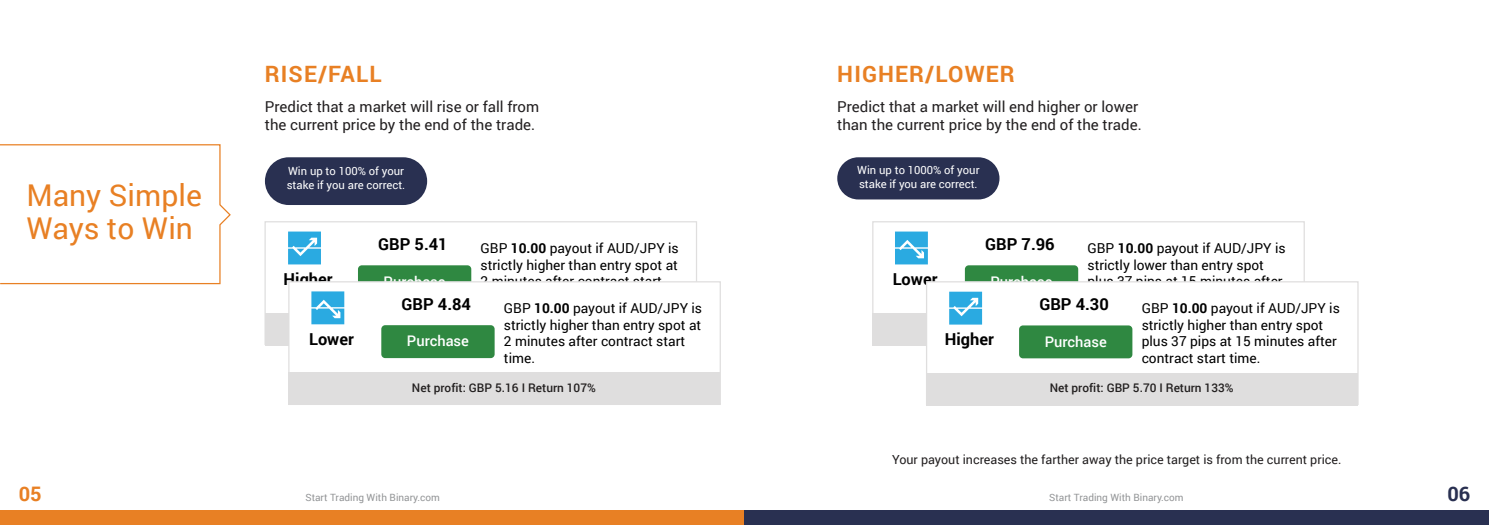
<style>
.page{position:relative;width:1489px;height:525px;background:#fff}
.page>*{position:absolute;margin:0;border:0;box-sizing:border-box;transform-origin:0 0}
.t1{font:30px/32.5px "Roboto";color:#e88024}
.t2{font:700 22.5px "Roboto";letter-spacing:.05em;color:#e88024}
.t3{font:700 20px "Roboto";color:#e88024}
.t4{font:700 20px "Roboto";color:#293051}
.t5{font:700 16.5px "Roboto";color:#010101}
.t6{font:15px/18px "Roboto";color:#221f20}
.t7{font:500 14.62px "Roboto";color:#fff}
.t8{font:13.75px/16.5px "Roboto";color:#010101}
.t9{font:12.5px "Roboto";color:#221f20}
.t10{font:500 11.88px "Roboto";color:#221f1f}
.t11{font:11.25px/13.5px "Roboto";color:#fff}
.t12{font:10px "Roboto";color:#939597}
.s1{font-weight:700}
</style>
<div class="page">
<div style="left:872px;top:221px;width:432px;height:124px;background:#fff;border:1px solid #dfdede"></div>
<div style="left:872px;top:313px;width:431px;height:32px;background:#dfdede"></div>
<div style="left:965px;top:265px;width:113px;height:33px;background:#2f8841;border-radius:4px"></div>
<svg style="left:895px;top:231px;width:33px;height:33px"></svg>
<div style="left:926px;top:281px;width:432px;height:124px;background:#fff;border:1px solid #dfdede"></div>
<div style="left:926px;top:373px;width:431px;height:32px;background:#dfdede"></div>
<div style="left:1019px;top:325px;width:113px;height:33px;background:#2f8841;border-radius:4px"></div>
<svg style="left:949px;top:292px;width:33px;height:32px"></svg>
<div style="left:837px;top:157px;width:162px;height:42px;background:#293051;border-radius:21px"></div>
<div style="left:264px;top:221px;width:433px;height:124px;background:#fff;border:1px solid #dfdede"></div>
<div style="left:265px;top:313px;width:431px;height:32px;background:#dfdede"></div>
<div style="left:358px;top:265px;width:113px;height:33px;background:#2f8841;border-radius:4px"></div>
<svg style="left:288px;top:231px;width:33px;height:33px"></svg>
<div style="left:288px;top:281px;width:433px;height:124px;background:#fff;border:1px solid #dfdede"></div>
<div style="left:288px;top:373px;width:431px;height:32px;background:#dfdede"></div>
<div style="left:381px;top:325px;width:113px;height:33px;background:#2f8841;border-radius:4px"></div>
<svg style="left:311px;top:291px;width:33px;height:33px"></svg>
<div style="left:265px;top:157px;width:162px;height:48px;background:#293051;border-radius:24px"></div>
<div style="left:0;top:511px;width:744px;height:14px;background:#e88024"></div>
<div style="left:744px;top:511px;width:744px;height:14px;background:#293051"></div>
<svg style="left:0;top:144px;width:231px;height:141px"></svg>
<h1 class="t1" style="left:26px;top:181px;width:177px">Many Simple<br>Ways to Win</h1>
<h2 class="t2" style="left:265px;top:63px;width:118px">RISE/FALL</h2>
<p class="t6" style="left:265px;top:98px;width:276px">Predict that a market will rise or fall from the current price by the end of the trade.</p>
<p class="t11" style="left:287px;top:165px;width:120px">Win up to 100% of your stake if you are correct.</p>
<p class="t5" style="left:284px;top:271px;width:51px">Higher</p>
<p class="t5" style="left:309px;top:331px;width:46px">Lower</p>
<p class="t5" style="left:378px;top:237px;width:71px">GBP 5.41</p>
<p class="t7" style="left:383px;top:275px;width:64px">Purchase</p>
<p class="t5" style="left:402px;top:296px;width:71px">GBP 4.84</p>
<p class="t7" style="left:407px;top:335px;width:64px">Purchase</p>
<p class="t8" style="left:480px;top:241px;width:200px;text-align:justify">GBP <span class="s1">10.00</span> payout if AUD/JPY is strictly higher than entry spot at 2 minutes after contract start</p>
<p class="t8" style="left:504px;top:301px;width:200px">GBP <span class="s1">10.00</span> payout if AUD/JPY is strictly higher than entry spot at<br>2 minutes after contract start time.</p>
<p class="t10" style="left:412px;top:383px;width:185px">Net profit: GBP 5.16 I Return 107%</p>
<h2 class="t2" style="left:837px;top:63px;width:179px">HIGHER/LOWER</h2>
<p class="t6" style="left:837px;top:98px;width:306px">Predict that a market will end higher or lower than the current price by the end of the trade.</p>
<p class="t11" style="left:857px;top:164px;width:124px">Win up to 1000% of your stake if you are correct.</p>
<p class="t5" style="left:892px;top:271px;width:46px">Lower</p>
<p class="t5" style="left:985px;top:237px;width:71px">GBP 7.96</p>
<p class="t7" style="left:990px;top:275px;width:64px">Purchase</p>
<p class="t8" style="left:1087px;top:241px;width:200px">GBP <span class="s1">10.00</span> payout if AUD/JPY is strictly lower than entry spot plus 37 pips at 15 minutes after</p>
<p class="t5" style="left:944px;top:331px;width:51px">Higher</p>
<p class="t5" style="left:1039px;top:297px;width:71px">GBP 4.30</p>
<p class="t7" style="left:1044px;top:335px;width:64px">Purchase</p>
<p class="t8" style="left:1141px;top:301px;width:200px">GBP <span class="s1">10.00</span> payout if AUD/JPY is strictly higher than entry spot plus 37 pips at 15 minutes after contract start time.</p>
<p class="t10" style="left:1049px;top:383px;width:185px">Net profit: GBP 5.70 I Return 133%</p>
<p class="t9" style="left:892px;top:453px;width:451px">Your payout increases the farther away the price target is from the current price.</p>
<h3 class="t3" style="left:19px;top:484px;width:24px">05</h3>
<h3 class="t4" style="left:1447px;top:484px;width:24px">06</h3>
<p class="t12" style="left:305px;top:492px;width:136px">Start Trading With Binary.com</p>
<p class="t12" style="left:1049px;top:492px;width:136px">Start Trading With Binary.com</p>
</div>
